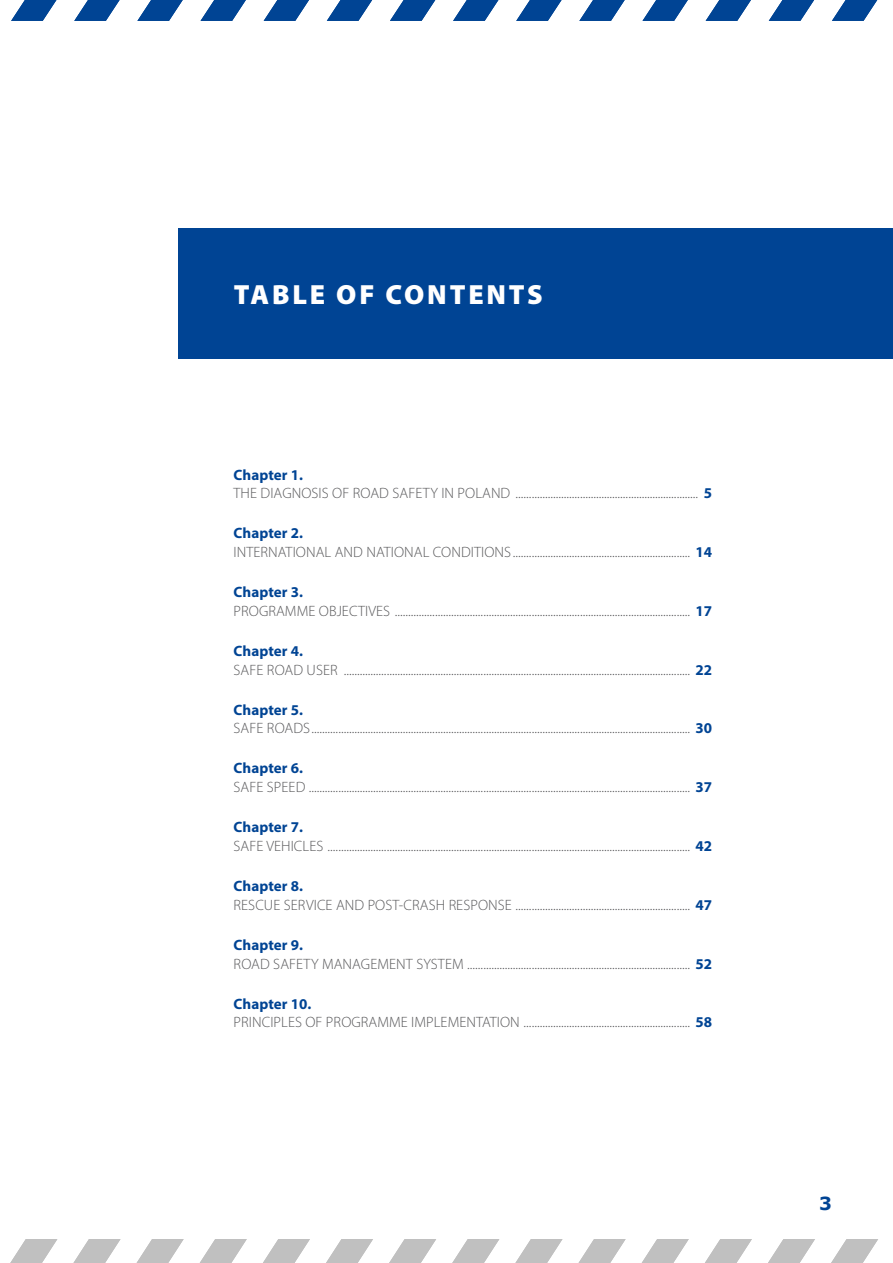
<style>
.page{position:relative;width:893px;height:1263px;background:#fff}
.page>*{position:absolute;margin:0;border:0;box-sizing:border-box;transform-origin:0 0}
.t1{font:900 27.75px "Myriad Pro";letter-spacing:.1em;color:#fff}
.t2{font:700 18px "Verdana";color:#004494}
.t3{font:300 15px/18.8px "Myriad Pro";letter-spacing:.005em;color:#58585a}
.s1{font-weight:700;color:#004494}
</style>
<div class="page">
<svg style="left:10px;top:1239px;width:47px;height:24px"></svg>
<svg style="left:73px;top:1239px;width:48px;height:24px"></svg>
<svg style="left:137px;top:1239px;width:47px;height:24px"></svg>
<svg style="left:200px;top:1239px;width:47px;height:24px"></svg>
<svg style="left:263px;top:1239px;width:47px;height:24px"></svg>
<svg style="left:326px;top:1239px;width:47px;height:24px"></svg>
<svg style="left:389px;top:1239px;width:47px;height:24px"></svg>
<svg style="left:452px;top:1239px;width:47px;height:24px"></svg>
<svg style="left:515px;top:1239px;width:47px;height:24px"></svg>
<svg style="left:578px;top:1239px;width:48px;height:24px"></svg>
<svg style="left:642px;top:1239px;width:47px;height:24px"></svg>
<svg style="left:705px;top:1239px;width:47px;height:24px"></svg>
<svg style="left:768px;top:1239px;width:47px;height:24px"></svg>
<svg style="left:831px;top:1239px;width:47px;height:24px"></svg>
<svg style="left:11px;top:0;width:45px;height:21px"></svg>
<svg style="left:74px;top:0;width:46px;height:21px"></svg>
<svg style="left:137px;top:0;width:46px;height:21px"></svg>
<svg style="left:201px;top:0;width:45px;height:21px"></svg>
<svg style="left:264px;top:0;width:45px;height:21px"></svg>
<svg style="left:327px;top:0;width:45px;height:21px"></svg>
<svg style="left:390px;top:0;width:45px;height:21px"></svg>
<svg style="left:453px;top:0;width:45px;height:21px"></svg>
<svg style="left:516px;top:0;width:46px;height:21px"></svg>
<svg style="left:579px;top:0;width:46px;height:21px"></svg>
<svg style="left:642px;top:0;width:46px;height:21px"></svg>
<svg style="left:706px;top:0;width:45px;height:21px"></svg>
<svg style="left:769px;top:0;width:45px;height:21px"></svg>
<svg style="left:832px;top:0;width:45px;height:21px"></svg>
<div style="left:178px;top:228px;width:715px;height:131px;background:#004494"></div>
<h1 class="t1" style="left:234px;top:279px;width:311px">TABLE OF CONTENTS</h1>
<p class="t3" style="left:234px;top:465px;width:480px"><span class="s1">Chapter 1.<br></span>THE DIAGNOSIS OF ROAD SAFETY IN POLAND .................................................................... <span class="s1">5</span></p>
<p class="t3" style="left:234px;top:524px;width:480px"><span class="s1">Chapter 2.<br></span>INTERNATIONAL AND NATIONAL CONDITIONS .................................................................. <span class="s1">14</span></p>
<p class="t3" style="left:234px;top:583px;width:480px"><span class="s1">Chapter 3.<br></span>PROGRAMME OBJECTIVES .............................................................................................................. <span class="s1">17</span></p>
<p class="t3" style="left:234px;top:642px;width:480px"><span class="s1">Chapter 4.<br></span>SAFE ROAD USER ................................................................................................................................. <span class="s1">22</span></p>
<p class="t3" style="left:234px;top:701px;width:480px"><span class="s1">Chapter 5.<br></span>SAFE ROADS............................................................................................................................................. <span class="s1">30</span></p>
<p class="t3" style="left:234px;top:759px;width:480px"><span class="s1">Chapter 6.<br></span>SAFE SPEED .............................................................................................................................................. <span class="s1">37</span></p>
<p class="t3" style="left:234px;top:818px;width:480px"><span class="s1">Chapter 7.<br></span>SAFE VEHICLES ....................................................................................................................................... <span class="s1">42</span></p>
<p class="t3" style="left:234px;top:877px;width:480px"><span class="s1">Chapter 8.<br></span>RESCUE SERVICE AND POST-CRASH RESPONSE ................................................................. <span class="s1">47</span></p>
<p class="t3" style="left:234px;top:936px;width:480px"><span class="s1">Chapter 9.<br></span>ROAD SAFETY MANAGEMENT SYSTEM ................................................................................... <span class="s1">52</span></p>
<p class="t3" style="left:234px;top:994px;width:480px"><span class="s1">Chapter 10.<br></span>PRINCIPLES OF PROGRAMME IMPLEMENTATION .............................................................. <span class="s1">58</span></p>
<p class="t2" style="left:819px;top:1192px;width:14px">3</p>
</div>
